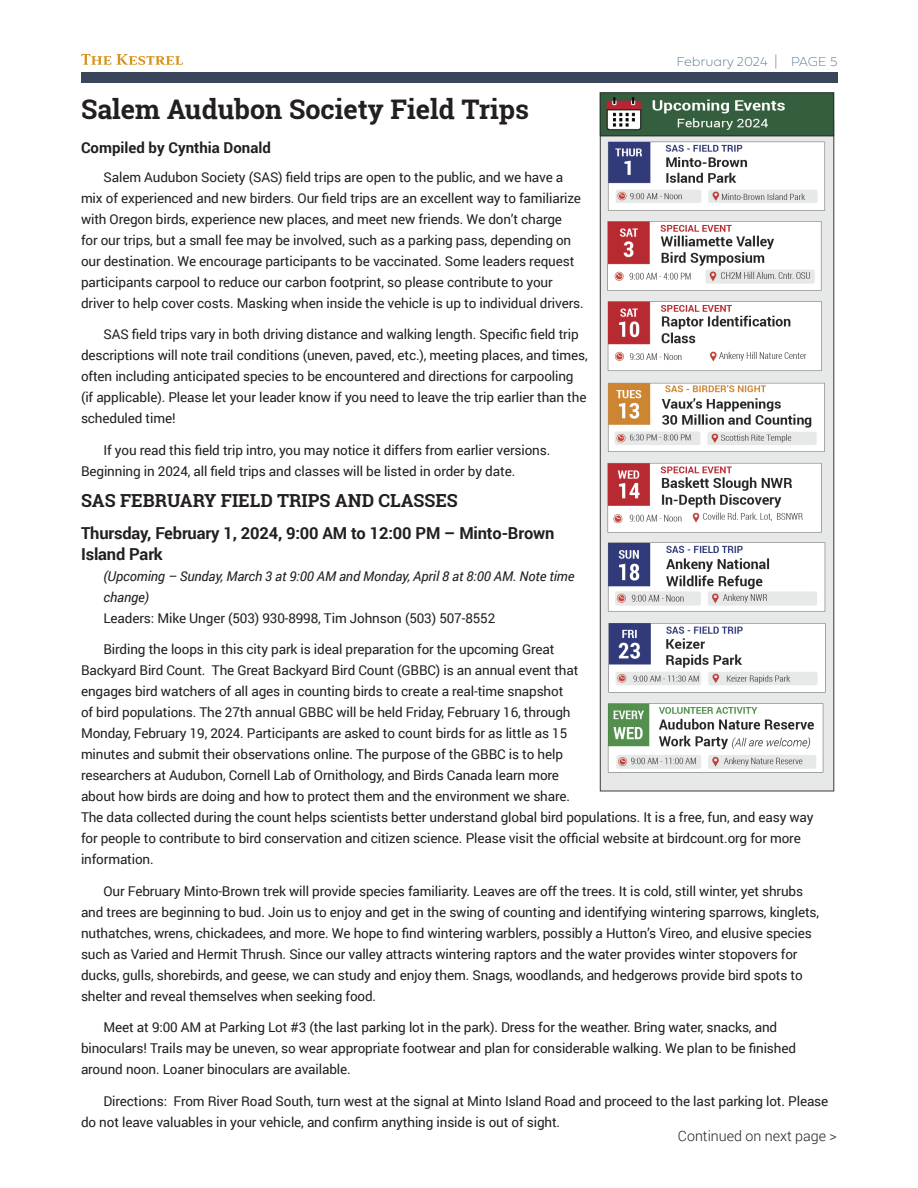
<style>
.page{position:relative;width:918px;height:1188px;background:#fff}
.page>*{position:absolute;margin:0;border:0;box-sizing:border-box;transform-origin:0 0}
.Section_Labels{font:700 27px "Roboto Slab";color:#231f20}
.Sub-Section_Labels{font:700 18px "Roboto Slab";color:#231f20}
.Field_Trips_Time_and_Place{font:700 16.5px/21px "Roboto";letter-spacing:-.01em;color:#231f20}
.Byline_Name{font:700 15px "Roboto";color:#231f20}
.Upcoming_Events_Tease{font:300 14.25px "Roboto";color:#231f20}
.Field_Trips{font:13.5px/21px "Roboto";letter-spacing:-.01em;color:#231f20}
.Field_Trip_Upcoming_Info{font:italic 13.5px/21px "Roboto";letter-spacing:-.01em;color:#231f20}
.Field_Trips_Leader_Info{font:13.5px "Roboto";letter-spacing:-.01em;color:#231f20}
.t1{font:13.5px "Fieldwork Geo Hair";color:#58788c}
</style>
<div class="page">
<div style="left:81px;top:72px;width:757px;height:11px;background:#38455b"></div>
<svg style="left:81px;top:54px;width:102px;height:11px"></svg>
<img style="left:599px;top:92px;width:236px;height:700px">
<p class="t1" style="left:677px;top:51px;width:162px">February 2024 | PAGE 5</p>
<p class="Section_Labels" style="left:81px;top:90px;width:450px">Salem Audubon Society Field Trips</p>
<p class="Byline_Name" style="left:81px;top:138px;width:191px">Compiled by Cynthia Donald</p>
<p class="Field_Trips" style="left:81px;top:166px;width:504px;text-indent:22px">Salem Audubon Society (SAS) field trips are open to the public, and we have a mix of experienced and new birders. Our field trips are an excellent way to familiarize with Oregon birds, experience new places, and meet new friends. We don’t charge<br>for our trips, but a small fee may be involved, such as a parking pass, depending on our destination. We encourage participants to be vaccinated. Some leaders request participants carpool to reduce our carbon footprint, so please contribute to your driver to help cover costs. Masking when inside the vehicle is up to individual drivers.</p>
<p class="Field_Trips" style="left:81px;top:323px;width:508px;text-indent:22px">SAS field trips vary in both driving distance and walking length. Specific field trip descriptions will note trail conditions (uneven, paved, etc.), meeting places, and times, often including anticipated species to be encountered and directions for carpooling (if applicable). Please let your leader know if you need to leave the trip earlier than the scheduled time!</p>
<p class="Field_Trips" style="left:81px;top:439px;width:471px;text-indent:22px">If you read this field trip intro, you may notice it differs from earlier versions.<br>Beginning in 2024, all field trips and classes will be listed in order by date.</p>
<p class="Sub-Section_Labels" style="left:81px;top:488px;width:378px">SAS FEBRUARY FIELD TRIPS AND CLASSES</p>
<p class="Field_Trips_Time_and_Place" style="left:81px;top:521px;width:475px">Thursday, February 1, 2024, 9:00 AM to 12:00 PM – Minto-Brown<br>Island Park</p>
<p class="Field_Trip_Upcoming_Info" style="left:104px;top:565px;width:473px">(Upcoming – Sunday, March 3 at 9:00 AM and Monday, April 8 at 8:00 AM. Note time change)</p>
<p class="Field_Trips_Leader_Info" style="left:104px;top:608px;width:393px">Leaders: Mike Unger (503) 930-8998, Tim Johnson (503) 507-8552</p>
<p class="Field_Trips" style="left:81px;top:638px;width:734px;text-indent:22px">Birding the loops in this city park is ideal preparation for the upcoming Great<br>Backyard Bird Count. The Great Backyard Bird Count (GBBC) is an annual event that<br>engages bird watchers of all ages in counting birds to create a real-time snapshot<br>of bird populations. The 27th annual GBBC will be held Friday, February 16, through<br>Monday, February 19, 2024. Participants are asked to count birds for as little as 15<br>minutes and submit their observations online. The purpose of the GBBC is to help<br>researchers at Audubon, Cornell Lab of Ornithology, and Birds Canada learn more<br>about how birds are doing and how to protect them and the environment we share.<br>The data collected during the count helps scientists better understand global bird populations. It is a free, fun, and easy way for people to contribute to bird conservation and citizen science. Please visit the official website at birdcount.org for more information.</p>
<p class="Field_Trips" style="left:81px;top:880px;width:740px;text-indent:22px">Our February Minto-Brown trek will provide species familiarity. Leaves are off the trees. It is cold, still winter, yet shrubs and trees are beginning to bud. Join us to enjoy and get in the swing of counting and identifying wintering sparrows, kinglets, nuthatches, wrens, chickadees, and more. We hope to find wintering warblers, possibly a Hutton’s Vireo, and elusive species such as Varied and Hermit Thrush. Since our valley attracts wintering raptors and the water provides winter stopovers for ducks, gulls, shorebirds, and geese, we can study and enjoy them. Snags, woodlands, and hedgerows provide bird spots to shelter and reveal themselves when seeking food.</p>
<p class="Field_Trips" style="left:81px;top:1016px;width:717px;text-indent:22px">Meet at 9:00 AM at Parking Lot #3 (the last parking lot in the park). Dress for the weather. Bring water, snacks, and binoculars! Trails may be uneven, so wear appropriate footwear and plan for considerable walking. We plan to be finished around noon. Loaner binoculars are available.</p>
<p class="Field_Trips" style="left:81px;top:1090px;width:749px;text-indent:22px">Directions: From River Road South, turn west at the signal at Minto Island Road and proceed to the last parking lot. Please do not leave valuables in your vehicle, and confirm anything inside is out of sight.</p>
<p class="Upcoming_Events_Tease" style="left:678px;top:1126px;width:161px">Continued on next page &gt;</p>
</div>
